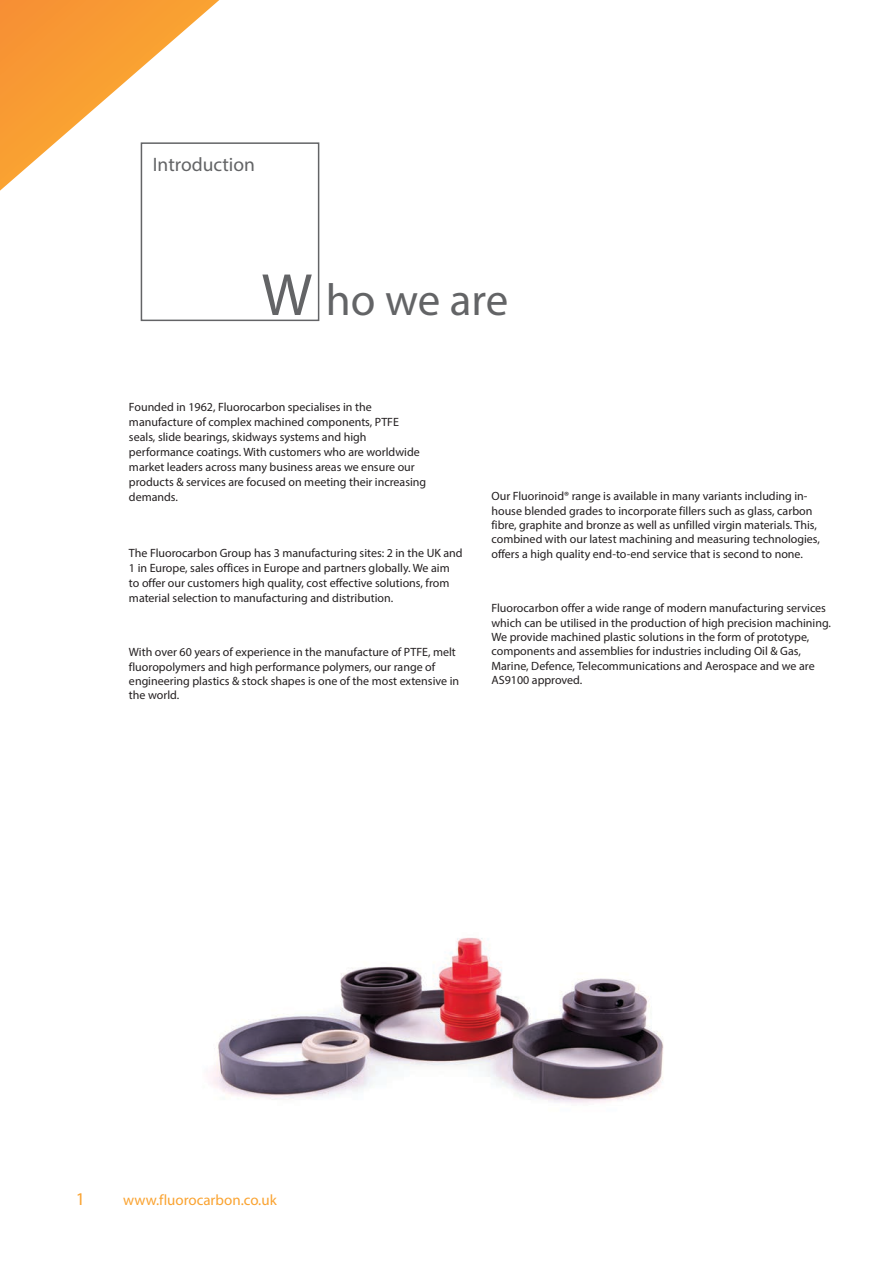
<style>
.page{position:relative;width:893px;height:1263px;background:#fff}
.page>*{position:absolute;margin:0;border:0;box-sizing:border-box;transform-origin:0 0}
.ParaStyle06-Leading{font:60px "Myriad Pro";color:#636466}
.ParaStyle06-Leading-2{font:45px "Myriad Pro";letter-spacing:-.005em;color:#636466}
.ParaStyle06-Leading-3{font:19.5px "Myriad Pro";color:#636466}
.ParaStyle01-Leading{font:18px "Myriad Pro";color:#faa331}
.ParaStyle01-Leading-2{font:15px "Myriad Pro";color:#faa331}
.t1{font:12px/14.4px "Myriad Pro";color:#231f20}
</style>
<div class="page">
<div style="left:141px;top:142px;width:178px;height:179px;border:2px solid #636466"></div>
<img style="left:210px;top:937px;width:454px;height:166px">
<svg style="left:0;top:0;width:219px;height:191px"></svg>
<p class="ParaStyle06-Leading-3" style="left:153px;top:152px;width:104px">Introduction</p>
<p class="ParaStyle06-Leading" style="left:261px;top:258px;width:52px">W</p>
<p class="ParaStyle06-Leading-2" style="left:326px;top:272px;width:184px">ho we are</p>
<p class="t1" style="left:129px;top:400px;width:299px;line-height:15px">Founded in 1962, Fluorocarbon specialises in the manufacture of complex machined components, PTFE seals, slide bearings, skidways systems and high performance coatings. With customers who are worldwide market leaders across many business areas we ensure our products &amp; services are focused on meeting their increasing demands.</p>
<p class="t1" style="left:129px;top:545px;width:335px;line-height:15px">The Fluorocarbon Group has 3 manufacturing sites: 2 in the UK and 1 in Europe, sales offices in Europe and partners globally. We aim to offer our customers high quality, cost effective solutions, from material selection to manufacturing and distribution.</p>
<p class="t1" style="left:129px;top:645px;width:332px">With over 60 years of experience in the manufacture of PTFE, melt fluoropolymers and high performance polymers, our range of engineering plastics &amp; stock shapes is one of the most extensive in the world.</p>
<p class="t1" style="left:491px;top:489px;width:330px">Our Fluorinoid® range is available in many variants including in&shy;house blended grades to incorporate fillers such as glass, carbon fibre, graphite and bronze as well as unfilled virgin materials. This, combined with our latest machining and measuring technologies, offers a high quality end-to-end service that is second to none.</p>
<p class="t1" style="left:491px;top:601px;width:341px">Fluorocarbon offer a wide range of modern manufacturing services which can be utilised in the production of high precision machining.<br>We provide machined plastic solutions in the form of prototype, components and assemblies for industries including Oil &amp; Gas, Marine, Defence, Telecommunications and Aerospace and we are AS9100 approved.</p>
<p class="ParaStyle01-Leading" style="left:76px;top:1187px;width:11px">1</p>
<p class="ParaStyle01-Leading-2" style="left:123px;top:1190px;width:155px">www.fluorocarbon.co.uk</p>
</div>
